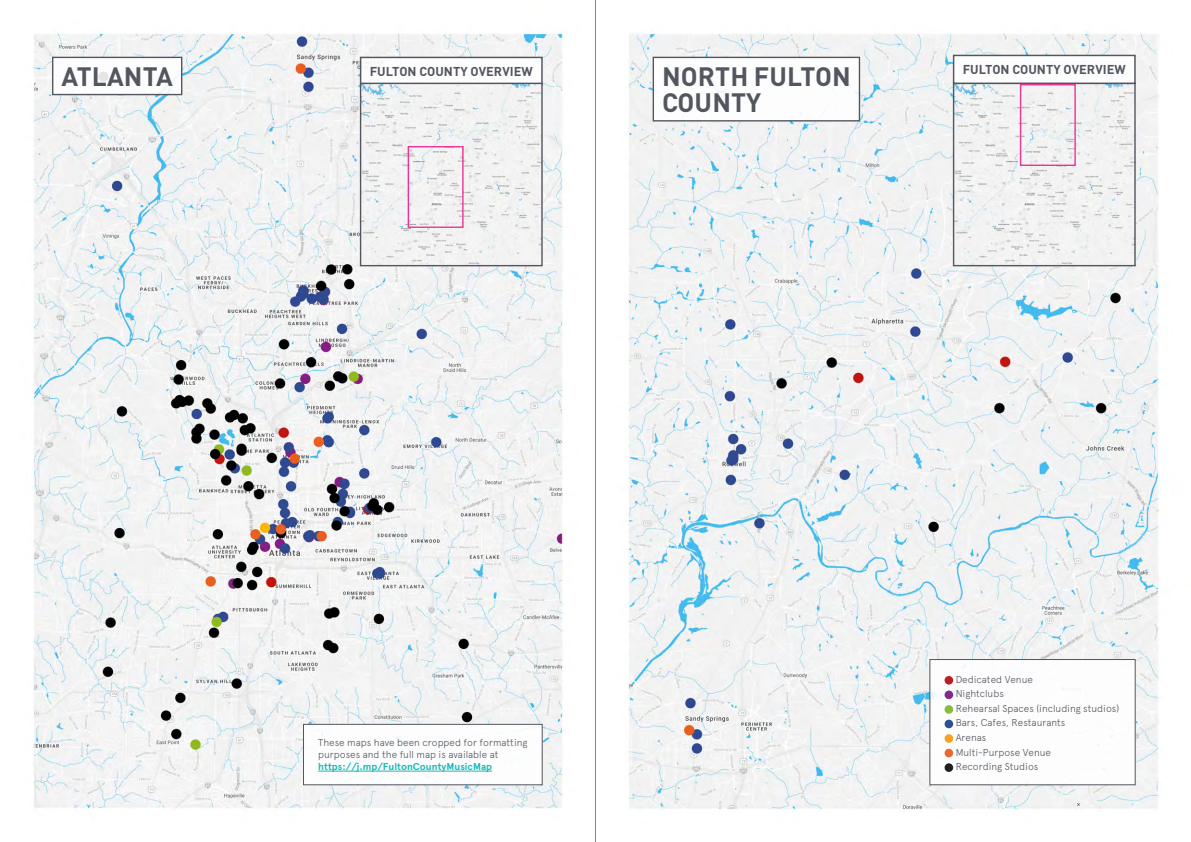
<style>
.page{position:relative;width:1191px;height:842px;background:#fff}
.page>*{position:absolute;margin:0;border:0;box-sizing:border-box;transform-origin:0 0}
.t1{font:700 26.3px/26.3px "DIN Pro";letter-spacing:.005em;color:#53565f}
.t2{font:700 12.7px "DIN Pro";letter-spacing:.005em;color:#53565f}
.t3{font:300 10px/14.6px "Apercu";color:#53565f}
.t4{font:700 10px "Apercu";color:#15bbb6}
</style>
<div class="page">
<img style="left:32px;top:30px;width:1130px;height:782px">
<div style="left:53px;top:57px;width:129px;height:38px;background:#fff"></div>
<div style="left:52px;top:57px;width:130px;height:38px;border:1px solid #53565f"></div>
<div style="left:303px;top:724px;width:239px;height:61px;background:#fff"></div>
<hr style="left:318px;top:771px;width:174px;height:1px;background:#15bbb6">
<div style="left:303px;top:724px;width:239px;height:61px;border:1px solid #53565f"></div>
<div style="left:360px;top:57px;width:182px;height:28px;background:#fff"></div>
<div style="left:360px;top:57px;width:182px;height:29px;border:1px solid #53565f"></div>
<img style="left:362px;top:85px;width:178px;height:179px">
<div style="left:360px;top:83px;width:182px;height:183px;border:1px solid #53565f"></div>
<div style="left:408px;top:146px;width:55px;height:82px;border:1px solid #ed3395"></div>
<div style="left:930px;top:659px;width:205px;height:126px;background:#fff"></div>
<div style="left:944px;top:676px;width:9px;height:9px;background:#be1e23;border-radius:50%"></div>
<div style="left:944px;top:690px;width:9px;height:9px;background:#822890;border-radius:50%"></div>
<div style="left:944px;top:705px;width:9px;height:9px;background:#87bc3f;border-radius:50%"></div>
<div style="left:944px;top:720px;width:9px;height:8px;background:#2c4f95;border-radius:50%"></div>
<svg style="left:944px;top:734px;width:9px;height:9px"></svg>
<div style="left:944px;top:749px;width:9px;height:8px;background:#ed6830;border-radius:50%"></div>
<div style="left:944px;top:763px;width:9px;height:9px;background:#231f20;border-radius:50%"></div>
<div style="left:929px;top:659px;width:206px;height:126px;border:1px solid #53565f"></div>
<img style="left:955px;top:85px;width:178px;height:179px">
<div style="left:953px;top:83px;width:182px;height:183px;border:1px solid #53565f"></div>
<div style="left:953px;top:55px;width:182px;height:28px;background:#fff"></div>
<div style="left:953px;top:55px;width:182px;height:29px;border:1px solid #53565f"></div>
<div style="left:1019px;top:84px;width:56px;height:82px;border:1px solid #ed3395"></div>
<div style="left:653px;top:57px;width:206px;height:64px;background:#fff"></div>
<div style="left:652px;top:57px;width:208px;height:65px;border:1px solid #53565f"></div>
<hr style="left:595px;top:0;width:1px;height:842px;background:#828489">
<h1 class="t1" style="left:61px;top:62px;width:113px">ATLANTA</h1>
<p class="t2" style="left:370px;top:63px;width:165px">FULTON COUNTY OVERVIEW</p>
<h1 class="t1" style="left:662px;top:62px;width:190px">NORTH FULTON<br>COUNTY</h1>
<p class="t2" style="left:962px;top:61px;width:165px">FULTON COUNTY OVERVIEW</p>
<p class="t3" style="left:318px;top:736px;width:211px;line-height:12px">These maps have been cropped for formatting purposes and the full map is available at</p>
<p class="t4" style="left:318px;top:760px;width:175px">https://j.mp/FultonCountyMusicMap</p>
<p class="t3" style="left:955px;top:672px;width:165px">Dedicated Venue<br>Nightclubs<br>Rehearsal Spaces (including studios)<br>Bars, Cafes, Restaurants<br>Arenas<br>Multi-Purpose Venue<br>Recording Studios</p>
</div>
